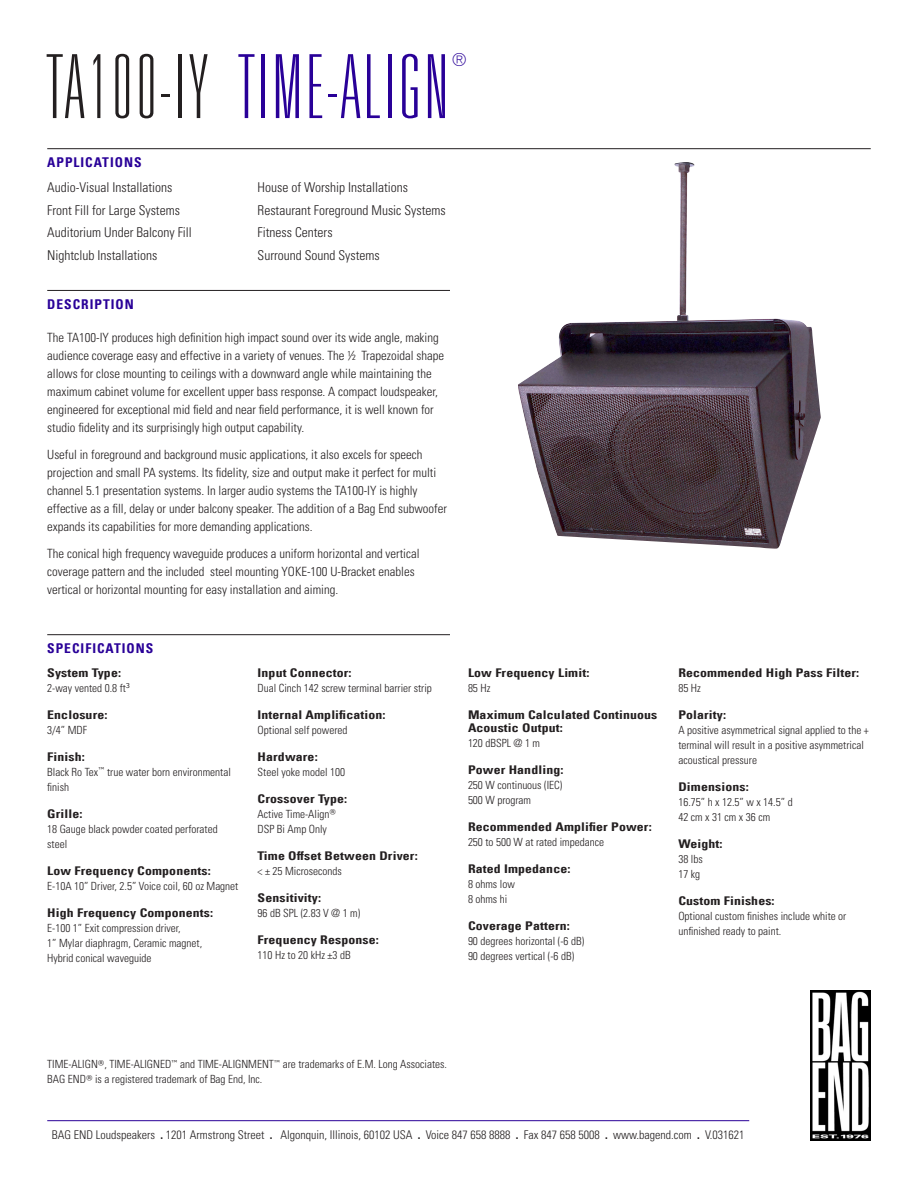
<style>
.page{position:relative;width:918px;height:1188px;background:#fff}
.page>*{position:absolute;margin:0;border:0;box-sizing:border-box;transform-origin:0 0}
.Product_Header{font:100 ultra-condensed 88.5px "Univers LT Std";letter-spacing:.05em;color:#290098}
.Product_Header-2{font:100 ultra-condensed 18px "Univers LT Std";color:#290098}
.Applications_Body_Te{font:300 condensed 13.5px "Univers LT Std";color:#231f20}
.Main_Header_Divider{font:13.5px "Univers Com 67 Bold Cond";letter-spacing:.075em;color:#290098}
.Description_Body_Tex{font:300 condensed 12.75px/18px "Univers LT Std";color:#231f20}
.Quick_Specs_Header{font:12px/13.5px "Univers Com 67 Bold Cond";letter-spacing:.01em;color:#231f20;scale:1.15 1}
.t1{font:300 condensed 12px "Univers LT Std";color:#231f20}
.Quick_Specs_Body_Tex{font:300 condensed 11.25px/15px "Univers LT Std";color:#231f20}
.s1{color:#231f20}
.s2{font-family:"Univers Com 67 Bold Cond";font-weight:400;font-stretch:normal}
</style>
<div class="page">
<hr style="left:47px;top:1120px;width:702px;height:1px;background:#290098">
<img style="left:811px;top:991px;width:60px;height:150px">
<img style="left:518px;top:162px;width:303px;height:387px">
<hr style="left:47px;top:148px;width:824px;height:1px;background:#231f20">
<hr style="left:47px;top:290px;width:403px;height:1px;background:#231f20">
<hr style="left:47px;top:634px;width:403px;height:1px;background:#231f20">
<p class="Product_Header" style="left:47px;top:42px;width:402px"><span class="s1">TA100-IY</span> TIME-ALIGN</p>
<p class="Product_Header-2" style="left:452px;top:50px;width:16px">®</p>
<p class="Main_Header_Divider" style="left:47px;top:154px;width:96px">APPLICATIONS</p>
<p class="Applications_Body_Te" style="left:47px;top:179px;width:127px">Audio-Visual Installations</p>
<p class="Applications_Body_Te" style="left:47px;top:202px;width:134px">Front Fill for Large Systems</p>
<p class="Applications_Body_Te" style="left:47px;top:224px;width:146px">Auditorium Under Balcony Fill</p>
<p class="Applications_Body_Te" style="left:47px;top:247px;width:112px">Nightclub Installations</p>
<p class="Applications_Body_Te" style="left:258px;top:179px;width:152px">House of Worship Installations</p>
<p class="Applications_Body_Te" style="left:258px;top:202px;width:190px">Restaurant Foreground Music Systems</p>
<p class="Applications_Body_Te" style="left:258px;top:224px;width:76px">Fitness Centers</p>
<p class="Applications_Body_Te" style="left:258px;top:247px;width:124px">Surround Sound Systems</p>
<p class="Main_Header_Divider" style="left:47px;top:296px;width:88px">DESCRIPTION</p>
<p class="Description_Body_Tex" style="left:47px;top:329px;width:398px">The TA100-IY produces high definition high impact sound over its wide angle, making audience coverage easy and effective in a variety of venues. The ½ Trapezoidal shape allows for close mounting to ceilings with a downward angle while maintaining the maximum cabinet volume for excellent upper bass response. A compact loudspeaker, engineered for exceptional mid field and near field performance, it is well known for studio fidelity and its surprisingly high output capability.</p>
<p class="Description_Body_Tex" style="left:47px;top:446px;width:401px">Useful in foreground and background music applications, it also excels for speech projection and small PA systems. Its fidelity, size and output make it perfect for multi channel 5.1 presentation systems. In larger audio systems the TA100-IY is highly effective as a fill, delay or under balcony speaker. The addition of a Bag End subwoofer expands its capabilities for more demanding applications.</p>
<p class="Description_Body_Tex" style="left:47px;top:545px;width:374px">The conical high frequency waveguide produces a uniform horizontal and vertical coverage pattern and the included steel mounting YOKE-100 U-Bracket enables vertical or horizontal mounting for easy installation and aiming.</p>
<p class="Main_Header_Divider" style="left:47px;top:640px;width:108px">SPECIFICATIONS</p>
<p class="Quick_Specs_Header" style="left:47px;top:666px;width:66px">System Type:</p>
<p class="Quick_Specs_Body_Tex" style="left:47px;top:680px;width:84px">2-way vented 0.8 ft<sup>3</sup></p>
<p class="Quick_Specs_Header" style="left:47px;top:708px;width:54px">Enclosure:</p>
<p class="Quick_Specs_Body_Tex" style="left:47px;top:722px;width:41px">3/4” MDF</p>
<p class="Quick_Specs_Header" style="left:47px;top:750px;width:34px">Finish:</p>
<p class="Quick_Specs_Body_Tex" style="left:47px;top:764px;width:185px">Black Ro Tex<sup>™</sup> true water born environmental finish</p>
<p class="Quick_Specs_Header" style="left:47px;top:807px;width:32px">Grille:</p>
<p class="Quick_Specs_Body_Tex" style="left:47px;top:821px;width:172px">18 Gauge black powder coated perforated steel</p>
<p class="Quick_Specs_Header" style="left:47px;top:864px;width:144px">Low Frequency Components:</p>
<p class="Quick_Specs_Body_Tex" style="left:47px;top:878px;width:193px">E-10A 10” Driver, 2.5” Voice coil, 60 oz Magnet</p>
<p class="Quick_Specs_Header" style="left:47px;top:906px;width:146px">High Frequency Components:</p>
<p class="Quick_Specs_Body_Tex" style="left:47px;top:920px;width:135px">E-100 1” Exit compression driver,</p>
<p class="Quick_Specs_Body_Tex" style="left:47px;top:935px;width:156px">1” Mylar diaphragm, Ceramic magnet,</p>
<p class="Quick_Specs_Body_Tex" style="left:47px;top:950px;width:106px">Hybrid conical waveguide</p>
<p class="Quick_Specs_Header" style="left:258px;top:666px;width:83px">Input Connector:</p>
<p class="Quick_Specs_Body_Tex" style="left:258px;top:680px;width:176px">Dual Cinch 142 screw terminal barrier strip</p>
<p class="Quick_Specs_Header" style="left:258px;top:708px;width:113px">Internal Amplification:</p>
<p class="Quick_Specs_Body_Tex" style="left:258px;top:722px;width:91px">Optional self powered</p>
<p class="Quick_Specs_Header" style="left:258px;top:750px;width:54px">Hardware:</p>
<p class="Quick_Specs_Body_Tex" style="left:258px;top:764px;width:89px">Steel yoke model 100</p>
<p class="Quick_Specs_Header" style="left:258px;top:792px;width:79px">Crossover Type:</p>
<p class="Quick_Specs_Body_Tex" style="left:258px;top:806px;width:80px">Active Time-Align<sup>®</sup></p>
<p class="Quick_Specs_Body_Tex" style="left:258px;top:821px;width:71px">DSP Bi Amp Only</p>
<p class="Quick_Specs_Header" style="left:258px;top:849px;width:141px">Time Offset Between Driver:</p>
<p class="Quick_Specs_Body_Tex" style="left:258px;top:863px;width:86px">&lt; ± 25 Microseconds</p>
<p class="Quick_Specs_Header" style="left:258px;top:891px;width:57px">Sensitivity:</p>
<p class="Quick_Specs_Body_Tex" style="left:258px;top:905px;width:104px">96 dB SPL (2.83 V @ 1 m)</p>
<p class="Quick_Specs_Header" style="left:258px;top:933px;width:107px">Frequency Response:</p>
<p class="Quick_Specs_Body_Tex" style="left:258px;top:947px;width:95px">110 Hz to 20 kHz ±3 dB</p>
<p class="Quick_Specs_Header" style="left:468px;top:666px;width:107px">Low Frequency Limit:</p>
<p class="Quick_Specs_Body_Tex" style="left:468px;top:680px;width:24px">85 Hz</p>
<p class="Quick_Specs_Header" style="left:468px;top:708px;width:166px">Maximum Calculated Continuous<br>Acoustic Output:</p>
<p class="Quick_Specs_Body_Tex" style="left:468px;top:736px;width:74px">120 dBSPL @ 1 m</p>
<p class="Quick_Specs_Header" style="left:468px;top:763px;width:85px">Power Handling:</p>
<p class="Quick_Specs_Body_Tex" style="left:468px;top:778px;width:96px">250 W continuous (IEC)</p>
<p class="Quick_Specs_Body_Tex" style="left:468px;top:793px;width:65px">500 W program</p>
<p class="Quick_Specs_Header" style="left:468px;top:820px;width:161px">Recommended Amplifier Power:</p>
<p class="Quick_Specs_Body_Tex" style="left:468px;top:835px;width:138px">250 to 500 W at rated impedance</p>
<p class="Quick_Specs_Header" style="left:468px;top:862px;width:91px">Rated Impedance:</p>
<p class="Quick_Specs_Body_Tex" style="left:468px;top:877px;width:48px">8 ohms low</p>
<p class="Quick_Specs_Body_Tex" style="left:468px;top:892px;width:41px">8 ohms hi</p>
<p class="Quick_Specs_Header" style="left:468px;top:919px;width:90px">Coverage Pattern:</p>
<p class="Quick_Specs_Body_Tex" style="left:468px;top:934px;width:118px">90 degrees horizontal (-6 dB)</p>
<p class="Quick_Specs_Body_Tex" style="left:468px;top:949px;width:108px">90 degrees vertical (-6 dB)</p>
<p class="Quick_Specs_Header" style="left:678px;top:666px;width:159px">Recommended High Pass Filter:</p>
<p class="Quick_Specs_Body_Tex" style="left:678px;top:680px;width:24px">85 Hz</p>
<p class="Quick_Specs_Header" style="left:678px;top:708px;width:43px">Polarity:</p>
<p class="Quick_Specs_Body_Tex" style="left:678px;top:722px;width:192px">A positive asymmetrical signal applied to the + terminal will result in a positive asymmetrical acoustical pressure</p>
<p class="Quick_Specs_Header" style="left:678px;top:780px;width:63px">Dimensions:</p>
<p class="Quick_Specs_Body_Tex" style="left:678px;top:794px;width:116px">16.75” h x 12.5” w x 14.5” d</p>
<p class="Quick_Specs_Body_Tex" style="left:678px;top:809px;width:93px">42 cm x 31 cm x 36 cm</p>
<p class="Quick_Specs_Header" style="left:678px;top:837px;width:40px">Weight:</p>
<p class="Quick_Specs_Body_Tex" style="left:678px;top:851px;width:26px">38 lbs</p>
<p class="Quick_Specs_Body_Tex" style="left:678px;top:866px;width:23px">17 kg</p>
<p class="Quick_Specs_Header" style="left:678px;top:894px;width:85px">Custom Finishes:</p>
<p class="Quick_Specs_Body_Tex" style="left:678px;top:908px;width:170px">Optional custom finishes include white or unfinished ready to paint.</p>
<p class="Quick_Specs_Body_Tex" style="left:47px;top:1057px;width:401px">TIME-ALIGN<sup>®</sup>, TIME-ALIGNED<sup>™</sup> and TIME-ALIGNMENT<sup>™</sup> are trademarks of E.M. Long Associates.</p>
<p class="Quick_Specs_Body_Tex" style="left:47px;top:1072px;width:217px">BAG END<sup>®</sup> is a registered trademark of Bag End, Inc.</p>
<p class="t1" style="left:52px;top:1127px;width:694px">BAG END Loudspeakers <span class="s2">.</span> 1201 Armstrong Street <span class="s2">.</span> Algonquin, Illinois, 60102 USA <span class="s2">.</span> Voice 847 658 8888 <span class="s2">.</span> Fax 847 658 5008 <span class="s2">.</span> www.bagend.com <span class="s2">.</span> V.031621</p>
</div>
